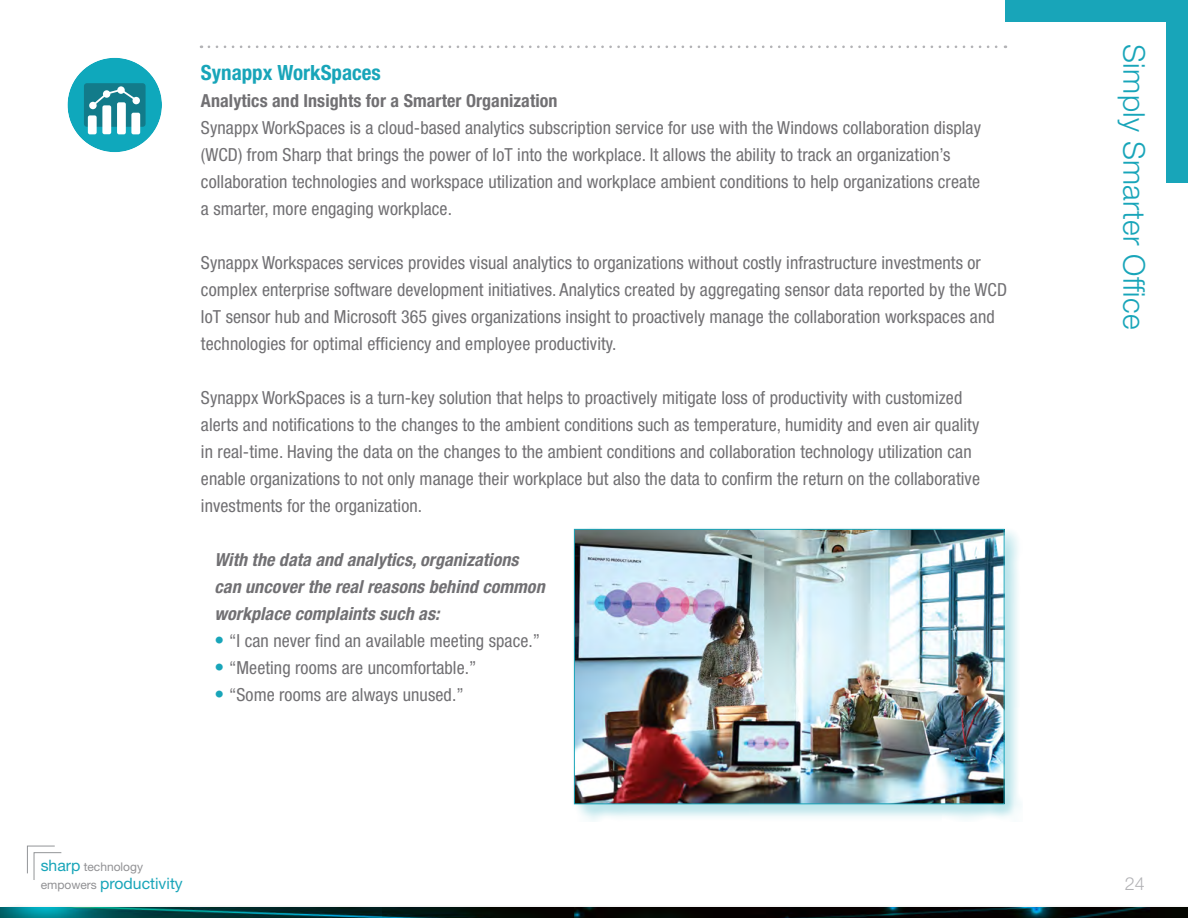
<style>
.page{position:relative;width:1188px;height:918px;background:#fff}
.page>*{position:absolute;margin:0;border:0;box-sizing:border-box;transform-origin:0 0}
.t1{font:300 30px "Helvetica Neue LT Std";letter-spacing:.01em;color:#18a5b9}
.t2{font:700 condensed 21px "Helvetica Neue LT Std";color:#18a5b9}
.t3{font:condensed 18px/27px "Helvetica Neue LT Std";letter-spacing:.005em;color:#717073}
.t4{font:italic 700 condensed 18px/27px "Helvetica Neue LT Std";letter-spacing:.005em;color:#717073}
.t5{font:700 condensed 18px "Helvetica Neue LT Std";letter-spacing:.005em;color:#717073}
.t6{font:300 18px "Helvetica Neue LT Std";color:#b3b3b6}
.t7{font:15.75px "Helvetica Neue LT Std";color:#18a5b9}
.t8{font:12px "Helvetica Neue LT Std";color:#919194}
.s1{font-weight:700;font-size:19.5px;color:#18a5b9}
.s2{font-size:15.75px;color:#18a5b9}
.s3{font-size:12px;color:#919194}
</style>
<div class="page">
<div style="left:1166px;top:0;width:22px;height:183px;background:#18a5b9"></div>
<div style="left:1005px;top:0;width:183px;height:22px;background:#18a5b9"></div>
<svg style="left:27px;top:845px;width:35px;height:35px"></svg>
<svg style="left:209px;top:46px;width:797px;height:2px"></svg>
<div style="left:0;top:903px;width:1188px;height:15px;background:#fafafa"></div>
<img style="left:0;top:907px;width:1188px;height:11px">
<div style="left:68px;top:58px;width:94px;height:94px;background:#0fa8bc;border-radius:50%"></div>
<div style="left:84px;top:83px;width:62px;height:44px;background:#127b8a;border-radius:3px"></div>
<svg style="left:92px;top:90px;width:47px;height:18px"></svg>
<div style="left:89px;top:102px;width:8px;height:7px;background:#fff;border-radius:50%"></div>
<div style="left:103px;top:90px;width:7px;height:8px;background:#fff;border-radius:50%"></div>
<div style="left:117px;top:86px;width:8px;height:8px;background:#fff;border-radius:50%"></div>
<div style="left:132px;top:97px;width:8px;height:7px;background:#fff;border-radius:50%"></div>
<div style="left:88px;top:115px;width:9px;height:19px;background:#fff;border-radius:2px"></div>
<div style="left:102px;top:105px;width:9px;height:29px;background:#fff;border-radius:2px"></div>
<div style="left:117px;top:102px;width:9px;height:32px;background:#fff;border-radius:2px"></div>
<div style="left:131px;top:113px;width:9px;height:21px;background:#fff;border-radius:2px"></div>
<div style="left:572px;top:527px;width:450px;height:295px;background:#18a5b9;opacity:.3"></div>
<img style="left:576px;top:531px;width:427px;height:271px">
<div style="left:574px;top:529px;width:431px;height:275px;border:1px solid #18a5b9"></div>
<p class="t2" style="left:201px;top:60px;width:181px">Synappx WorkSpaces</p>
<p class="t5" style="left:201px;top:89px;width:358px">Analytics and Insights for a Smarter Organization</p>
<p class="t3" style="left:201px;top:114px;width:782px">Synappx WorkSpaces is a cloud-based analytics subscription service for use with the Windows collaboration display (WCD) from Sharp that brings the power of IoT into the workplace. It allows the ability to track an organization’s collaboration technologies and workspace utilization and workplace ambient conditions to help organizations create a smarter, more engaging workplace.</p>
<p class="t3" style="left:201px;top:249px;width:808px">Synappx Workspaces services provides visual analytics to organizations without costly infrastructure investments or complex enterprise software development initiatives. Analytics created by aggregating sensor data reported by the WCD IoT sensor hub and Microsoft 365 gives organizations insight to proactively manage the collaboration workspaces and technologies for optimal efficiency and employee productivity.</p>
<p class="t3" style="left:201px;top:384px;width:781px">Synappx WorkSpaces is a turn-key solution that helps to proactively mitigate loss of productivity with customized alerts and notifications to the changes to the ambient conditions such as temperature, humidity and even air quality in real-time. Having the data on the changes to the ambient conditions and collaboration technology utilization can enable organizations to not only manage their workplace but also the data to confirm the return on the collaborative investments for the organization.</p>
<p class="t4" style="left:214px;top:546px;width:332px">With the data and analytics, organizations can uncover the real reasons behind common workplace complaints such as:</p>
<p class="t3" style="left:214px;top:627px;width:327px"><span class="s1">•</span> “I can never find an available meeting space.”</p>
<p class="t3" style="left:214px;top:654px;width:264px"><span class="s1">•</span> “Meeting rooms are uncomfortable.”</p>
<p class="t3" style="left:214px;top:681px;width:251px"><span class="s1">•</span> “Some rooms are always unused.”</p>
<p class="t8" style="left:41px;top:859px;width:104px"><span class="s2">sharp</span> technology</p>
<p class="t7" style="left:41px;top:874px;width:144px"><span class="s3">empowers</span> productivity</p>
<h1 class="t1" style="left:1152px;top:44px;width:287px;rotate:90deg">Simply Smarter Office</h1>
<p class="t6" style="left:1125px;top:872px;width:22px">24</p>
</div>
